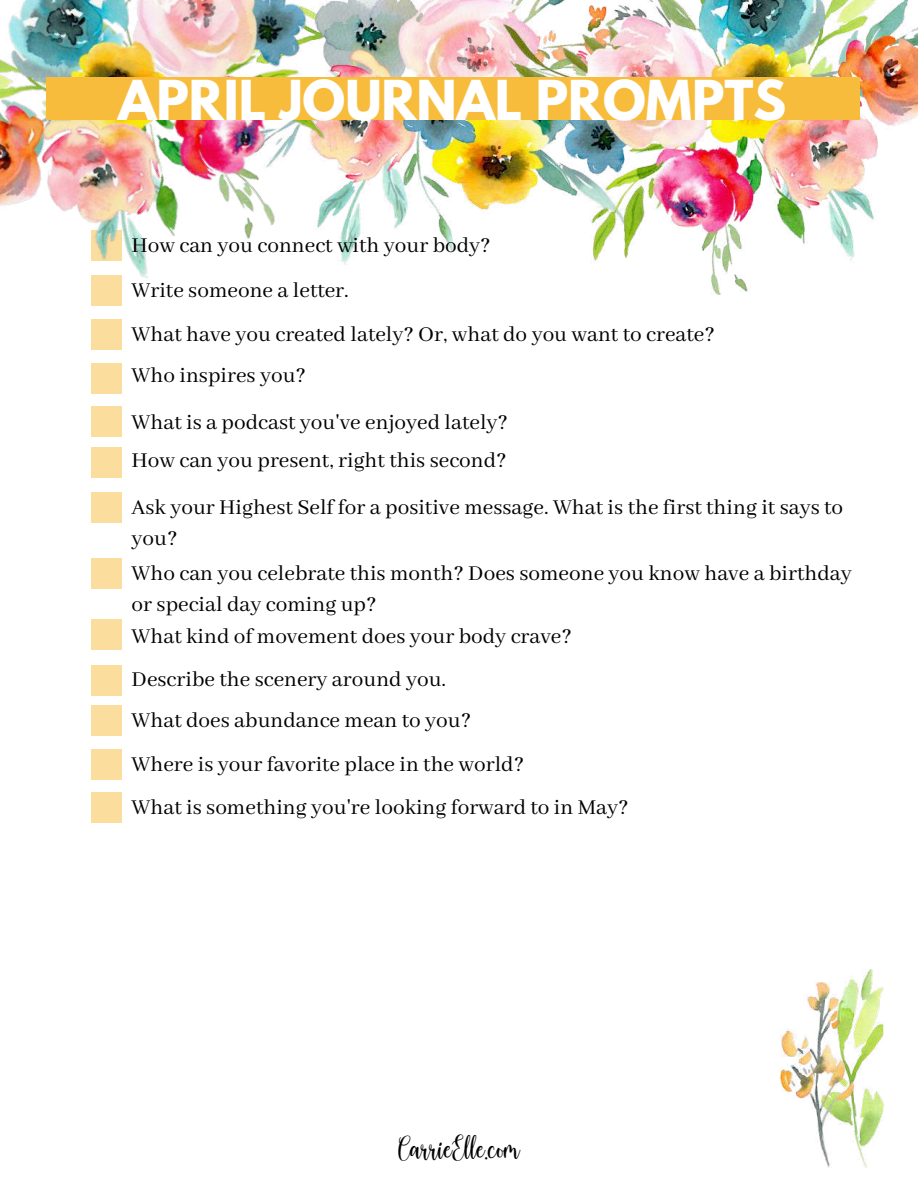
<style>
.page{position:relative;width:918px;height:1188px;background:#fff}
.page>*{position:absolute;margin:0;border:0;box-sizing:border-box;transform-origin:0 0}
.t1{font:700 48.75px "League Spartan";color:#fff}
.t2{font:30px "Natalia Script";color:#000}
.t3{font:23.25px/44.5px "Abhaya Libre";color:#000}
</style>
<div class="page">
<img style="left:442px;top:0;width:61px;height:253px">
<div style="left:92px;top:363px;width:30px;height:31px;background:#fbdd9e"></div>
<div style="left:92px;top:406px;width:30px;height:31px;background:#fbdd9e"></div>
<div style="left:92px;top:448px;width:30px;height:30px;background:#fbdd9e"></div>
<div style="left:92px;top:492px;width:30px;height:30px;background:#fbdd9e"></div>
<div style="left:92px;top:558px;width:30px;height:30px;background:#fbdd9e"></div>
<div style="left:92px;top:619px;width:30px;height:30px;background:#fbdd9e"></div>
<div style="left:92px;top:666px;width:30px;height:30px;background:#fbdd9e"></div>
<div style="left:92px;top:705px;width:30px;height:30px;background:#fbdd9e"></div>
<div style="left:92px;top:749px;width:30px;height:31px;background:#fbdd9e"></div>
<div style="left:92px;top:792px;width:30px;height:30px;background:#fbdd9e"></div>
<img style="left:0;top:0;width:442px;height:382px">
<img style="left:503px;top:0;width:415px;height:295px">
<div style="left:46px;top:77px;width:813px;height:43px;background:#f8bc3c"></div>
<img style="left:845px;top:970px;width:39px;height:198px">
<img style="left:780px;top:982px;width:73px;height:186px">
<h1 class="t1" style="left:118px;top:76px;width:670px">APRIL JOURNAL PROMPTS</h1>
<p class="t3" style="left:132px;top:224px;width:585px">How can you connect with your body?<br>Write someone a letter.<br>What have you created lately? Or, what do you want to create?</p>
<p class="t3" style="left:132px;top:353px;width:378px;line-height:46.5px">Who inspires you?<br>What is a podcast you've enjoyed lately?</p>
<p class="t3" style="left:132px;top:438px;width:713px;line-height:46.8px">How can you present, right this second?<br>Ask your Highest Self for a positive message. What is the first thing it says to</p>
<p class="t3" style="left:132px;top:522px;width:722px;line-height:34.5px">you?<br>Who can you celebrate this month? Does someone you know have a birthday</p>
<p class="t3" style="left:132px;top:589px;width:442px;line-height:32px">or special day coming up?<br>What kind of movement does your body crave?</p>
<p class="t3" style="left:132px;top:659px;width:394px;line-height:42.5px">Describe the scenery around you.<br>What does abundance mean to you?<br>Where is your favorite place in the world?</p>
<p class="t3" style="left:132px;top:785px;width:498px">What is something you're looking forward to in May?</p>
<p class="t2" style="left:398px;top:1133px;width:123px">CarrieElle.com</p>
</div>
